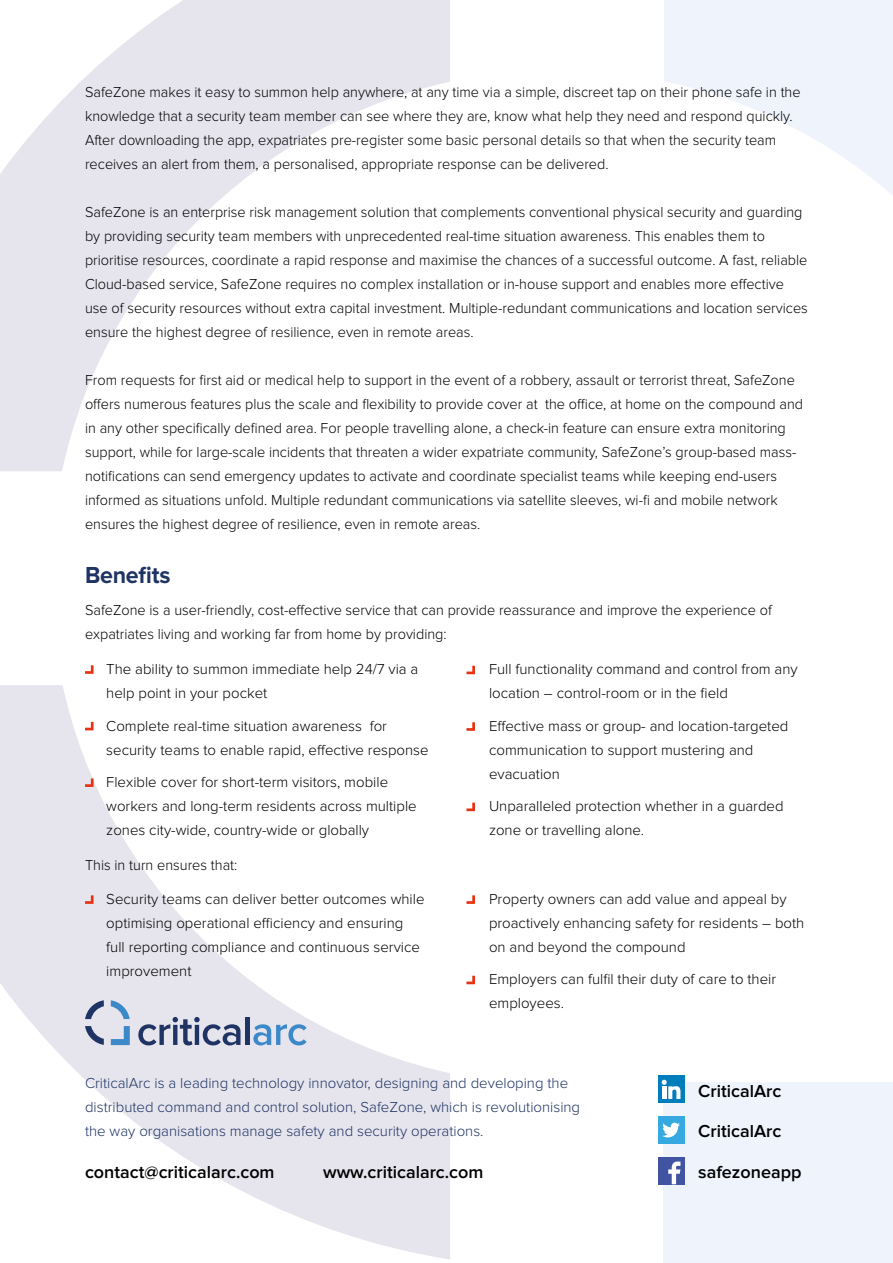
<style>
.page{position:relative;width:893px;height:1263px;background:#fff}
.page>*{position:absolute;margin:0;border:0;box-sizing:border-box;transform-origin:0 0}
.t1{font:700 24px "Proxima Nova";letter-spacing:-.01em;color:#1f3464}
.t2{font:600 18px "Proxima Nova";color:#000}
.t3{font:300 15px/24px "Proxima Nova";color:#000}
.t4{font:300 15px/24px "Proxima Nova";color:#1f3464}
</style>
<div class="page">
<svg style="left:0;top:0;width:450px;height:471px"></svg>
<svg style="left:664px;top:0;width:229px;height:195px;fill:#eff3fb"></svg>
<svg style="left:0;top:685px;width:450px;height:574px"></svg>
<div style="left:664px;top:1082px;width:229px;height:181px;background:#eff3fb"></div>
<div style="left:658px;top:1116px;width:26px;height:27px;background:#36a9e1"></div>
<svg style="left:662px;top:1123px;width:18px;height:14px"></svg>
<div style="left:658px;top:1076px;width:26px;height:27px;background:#007ebc"></div>
<svg style="left:662px;top:1080px;width:18px;height:19px"></svg>
<div style="left:658px;top:1157px;width:26px;height:27px;background:#4054a1"></div>
<svg style="left:668px;top:1161px;width:12px;height:23px"></svg>
<svg style="left:138px;top:1017px;width:103px;height:28px;background:#9da4bb"></svg>
<div style="left:245px;top:1017px;width:5px;height:28px;background:#1f3464"></div>
<svg style="left:253px;top:1024px;width:54px;height:21px"></svg>
<svg style="left:85px;top:1000px;width:19px;height:19px"></svg>
<svg style="left:111px;top:1000px;width:19px;height:19px"></svg>
<svg style="left:85px;top:1026px;width:19px;height:19px"></svg>
<svg style="left:111px;top:1026px;width:19px;height:19px"></svg>
<svg style="left:85px;top:665px;width:9px;height:9px"></svg>
<svg style="left:85px;top:722px;width:9px;height:8px"></svg>
<svg style="left:85px;top:778px;width:9px;height:9px"></svg>
<svg style="left:85px;top:895px;width:9px;height:9px"></svg>
<svg style="left:466px;top:895px;width:9px;height:9px"></svg>
<svg style="left:466px;top:976px;width:9px;height:8px"></svg>
<svg style="left:466px;top:666px;width:9px;height:8px"></svg>
<svg style="left:466px;top:722px;width:9px;height:9px"></svg>
<svg style="left:466px;top:803px;width:9px;height:8px"></svg>
<p class="t3" style="left:85px;top:80px;width:717px">SafeZone makes it easy to summon help anywhere, at any time via a simple, discreet tap on their phone safe in the knowledge that a security team member can see where they are, know what help they need and respond quickly.<br>After downloading the app, expatriates pre-register some basic personal details so that when the security team receives an alert from them, a personalised, appropriate response can be delivered.</p>
<p class="t3" style="left:85px;top:200px;width:724px">SafeZone is an enterprise risk management solution that complements conventional physical security and guarding by providing security team members with unprecedented real-time situation awareness. This enables them to prioritise resources, coordinate a rapid response and maximise the chances of a successful outcome. A fast, reliable Cloud-based service, SafeZone requires no complex installation or in-house support and enables more effective use of security resources without extra capital investment. Multiple-redundant communications and location services ensure the highest degree of resilience, even in remote areas.</p>
<p class="t3" style="left:85px;top:368px;width:720px">From requests for first aid or medical help to support in the event of a robbery, assault or terrorist threat, SafeZone offers numerous features plus the scale and flexibility to provide cover at the office, at home on the compound and in any other specifically defined area. For people travelling alone, a check-in feature can ensure extra monitoring support, while for large-scale incidents that threaten a wider expatriate community, SafeZone’s group-based mass&shy;notifications can send emergency updates to activate and coordinate specialist teams while keeping end-users informed as situations unfold. Multiple redundant communications via satellite sleeves, wi-fi and mobile network ensures the highest degree of resilience, even in remote areas.</p>
<h1 class="t1" style="left:85px;top:561px;width:87px">Benefits</h1>
<p class="t3" style="left:85px;top:599px;width:688px">SafeZone is a user-friendly, cost-effective service that can provide reassurance and improve the experience of expatriates living and working far from home by providing:</p>
<p class="t3" style="left:106px;top:657px;width:314px">The ability to summon immediate help 24/7 via a help point in your pocket</p>
<p class="t3" style="left:106px;top:714px;width:324px">Complete real-time situation awareness for security teams to enable rapid, effective response</p>
<p class="t3" style="left:106px;top:770px;width:312px">Flexible cover for short-term visitors, mobile workers and long-term residents across multiple zones city-wide, country-wide or globally</p>
<p class="t3" style="left:85px;top:853px;width:154px">This in turn ensures that:</p>
<p class="t3" style="left:106px;top:887px;width:320px">Security teams can deliver better outcomes while optimising operational efficiency and ensuring full reporting compliance and continuous service improvement</p>
<p class="t3" style="left:489px;top:657px;width:310px">Full functionality command and control from any location – control-room or in the field</p>
<p class="t3" style="left:489px;top:714px;width:301px">Effective mass or group- and location-targeted communication to support mustering and evacuation</p>
<p class="t3" style="left:489px;top:794px;width:296px">Unparalleled protection whether in a guarded zone or travelling alone.</p>
<p class="t3" style="left:489px;top:887px;width:317px">Property owners can add value and appeal by proactively enhancing safety for residents – both on and beyond the compound</p>
<p class="t3" style="left:489px;top:967px;width:289px">Employers can fulfil their duty of care to their employees.</p>
<p class="t4" style="left:85px;top:1071px;width:497px">CriticalArc is a leading technology innovator, designing and developing the distributed command and control solution, SafeZone, which is revolutionising the way organisations manage safety and security operations.</p>
<p class="t2" style="left:698px;top:1080px;width:85px">CriticalArc</p>
<p class="t2" style="left:323px;top:1162px;width:162px">www.criticalarc.com</p>
<p class="t2" style="left:698px;top:1121px;width:85px">CriticalArc</p>
<p class="t2" style="left:698px;top:1161px;width:105px">safezoneapp</p>
<p class="t2" style="left:85px;top:1161px;width:191px">contact@criticalarc.com</p>
</div>
